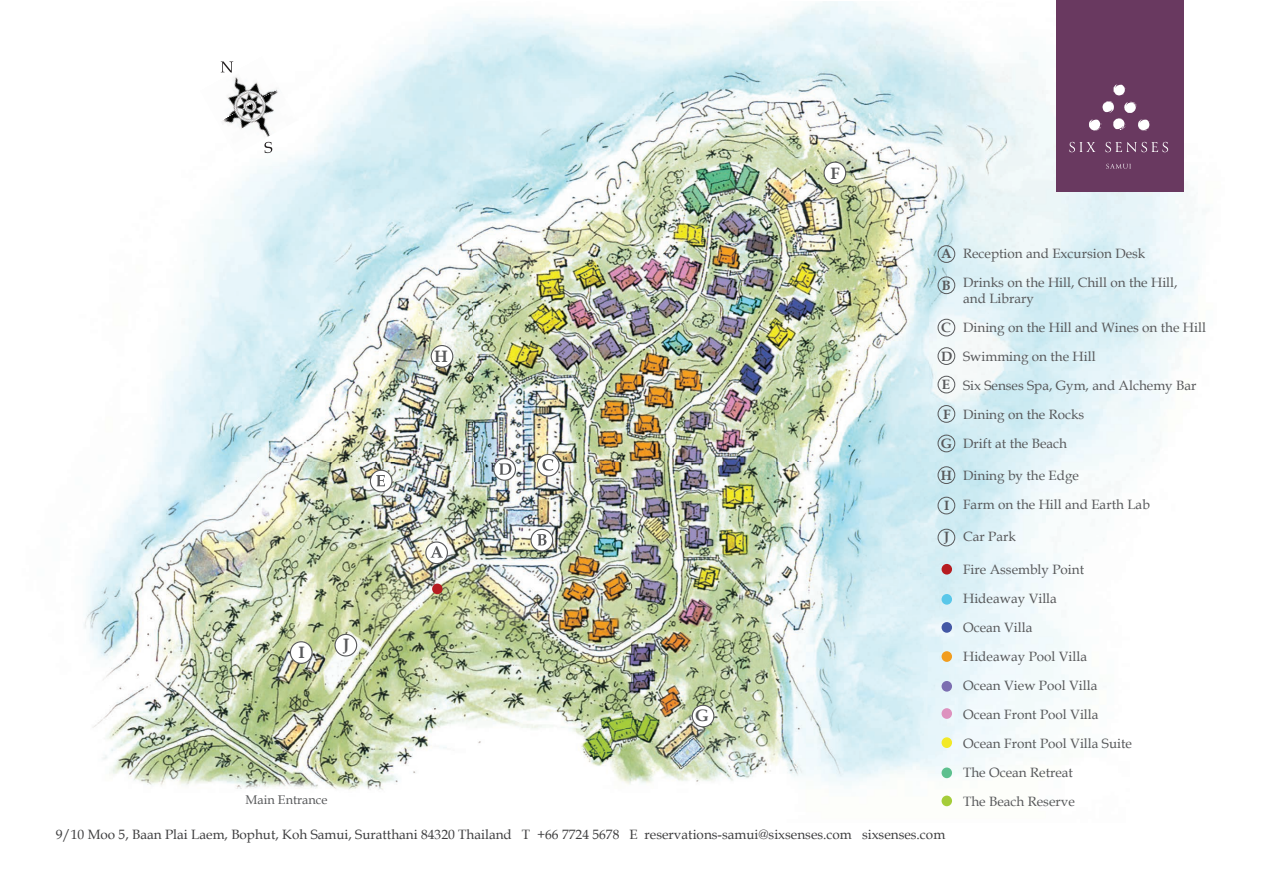
<style>
.page{position:relative;width:1263px;height:893px;background:#fff}
.page>*{position:absolute;margin:0;border:0;box-sizing:border-box;transform-origin:0 0}
.t1{font:700 16.5px "Book Antiqua";color:#57585a}
.t2{font:13.5px/29px "Book Antiqua";color:#57585a}
.t3{font:13.5px "Book Antiqua";color:#3e3e3f}
.t4{font:700 13.5px/28.3px "Book Antiqua";color:#57585a;text-align:justify}
.t5{font:12.6px "Book Antiqua";color:#57585a}
</style>
<div class="page">
<img style="left:84px;top:0;width:1115px;height:807px">
<svg style="left:426px;top:542px;width:21px;height:22px"></svg>
<div style="left:425px;top:541px;width:23px;height:23px;border:1px solid #57585a;border-radius:50%"></div>
<svg style="left:370px;top:470px;width:22px;height:22px"></svg>
<div style="left:370px;top:470px;width:22px;height:22px;border:1px solid #57585a;border-radius:50%"></div>
<svg style="left:494px;top:459px;width:21px;height:21px"></svg>
<div style="left:493px;top:458px;width:23px;height:23px;border:1px solid #57585a;border-radius:50%"></div>
<svg style="left:537px;top:454px;width:22px;height:22px"></svg>
<div style="left:537px;top:454px;width:23px;height:23px;border:1px solid #57585a;border-radius:50%"></div>
<svg style="left:531px;top:529px;width:22px;height:22px"></svg>
<div style="left:530px;top:529px;width:23px;height:22px;border:1px solid #57585a;border-radius:50%"></div>
<svg style="left:431px;top:546px;width:12px;height:12px"></svg>
<svg style="left:376px;top:475px;width:9px;height:11px"></svg>
<svg style="left:499px;top:463px;width:12px;height:12px"></svg>
<svg style="left:542px;top:459px;width:11px;height:12px"></svg>
<svg style="left:537px;top:534px;width:10px;height:11px"></svg>
<img style="left:218px;top:88px;width:79px;height:67px">
<img style="left:200px;top:56px;width:80px;height:67px">
<svg style="left:221px;top:61px;width:12px;height:12px"></svg>
<svg style="left:264px;top:142px;width:8px;height:11px"></svg>
<div style="left:432px;top:584px;width:11px;height:10px;background:#b61c20;border-radius:50%"></div>
<div style="left:824px;top:162px;width:22px;height:22px;background:#fff;border-radius:50%"></div>
<div style="left:823px;top:162px;width:23px;height:22px;border:1px solid #57585a;border-radius:50%"></div>
<div style="left:692px;top:705px;width:22px;height:22px;background:#fff;border-radius:50%"></div>
<div style="left:692px;top:705px;width:22px;height:22px;border:1px solid #57585a;border-radius:50%"></div>
<div style="left:431px;top:346px;width:22px;height:21px;background:#fff;border-radius:50%"></div>
<div style="left:431px;top:345px;width:22px;height:23px;border:1px solid #57585a;border-radius:50%"></div>
<div style="left:290px;top:642px;width:22px;height:21px;background:#fff;border-radius:50%"></div>
<div style="left:290px;top:641px;width:23px;height:23px;border:1px solid #57585a;border-radius:50%"></div>
<div style="left:335px;top:634px;width:22px;height:22px;background:#fff;border-radius:50%"></div>
<div style="left:334px;top:634px;width:23px;height:22px;border:1px solid #57585a;border-radius:50%"></div>
<div style="left:938px;top:245px;width:17px;height:18px;border:1px solid #57585a;border-radius:50%"></div>
<div style="left:938px;top:277px;width:17px;height:17px;border:1px solid #57585a;border-radius:50%"></div>
<div style="left:938px;top:319px;width:17px;height:17px;border:1px solid #57585a;border-radius:50%"></div>
<div style="left:938px;top:347px;width:17px;height:18px;border:1px solid #57585a;border-radius:50%"></div>
<div style="left:938px;top:376px;width:17px;height:17px;border:1px solid #57585a;border-radius:50%"></div>
<div style="left:938px;top:405px;width:17px;height:18px;border:1px solid #57585a;border-radius:50%"></div>
<div style="left:938px;top:435px;width:17px;height:17px;border:1px solid #57585a;border-radius:50%"></div>
<div style="left:938px;top:466px;width:17px;height:18px;border:1px solid #57585a;border-radius:50%"></div>
<div style="left:938px;top:497px;width:17px;height:17px;border:1px solid #57585a;border-radius:50%"></div>
<div style="left:938px;top:529px;width:17px;height:17px;border:1px solid #57585a;border-radius:50%"></div>
<div style="left:941px;top:564px;width:11px;height:11px;background:#b61c20;border-radius:50%"></div>
<div style="left:941px;top:594px;width:11px;height:11px;background:#59c7e9;border-radius:50%"></div>
<div style="left:941px;top:651px;width:11px;height:11px;background:#f19d1f;border-radius:50%"></div>
<div style="left:941px;top:622px;width:11px;height:11px;background:#4458a5;border-radius:50%"></div>
<div style="left:941px;top:681px;width:11px;height:11px;background:#7c6fb1;border-radius:50%"></div>
<div style="left:941px;top:708px;width:11px;height:11px;background:#dd92bf;border-radius:50%"></div>
<div style="left:941px;top:737px;width:11px;height:11px;background:#f2e927;border-radius:50%"></div>
<div style="left:941px;top:767px;width:11px;height:11px;background:#5dc08f;border-radius:50%"></div>
<div style="left:941px;top:796px;width:11px;height:10px;background:#a5cd39;border-radius:50%"></div>
<div style="left:1056px;top:0;width:127px;height:191px;background:#693960"></div>
<svg style="left:1106px;top:164px;width:25px;height:5px"></svg>
<svg style="left:1069px;top:142px;width:26px;height:10px"></svg>
<svg style="left:1105px;top:142px;width:63px;height:10px"></svg>
<svg style="left:1113px;top:84px;width:12px;height:11px"></svg>
<svg style="left:1089px;top:101px;width:60px;height:30px"></svg>
<p class="t1" style="left:831px;top:162px;width:11px">F</p>
<p class="t1" style="left:434px;top:345px;width:15px">H</p>
<p class="t1" style="left:298px;top:641px;width:8px">I</p>
<p class="t1" style="left:343px;top:634px;width:8px">J</p>
<p class="t5" style="left:246px;top:791px;width:83px">Main Entrance</p>
<p class="t1" style="left:695px;top:704px;width:15px">G</p>
<p class="t4" style="left:941px;top:239px;width:12px">A</p>
<p class="t4" style="left:942px;top:272px;width:11px">B</p>
<p class="t4" style="left:941px;top:314px;width:13px">C D E</p>
<p class="t4" style="left:941px;top:399px;width:13px;line-height:29.5px">F<br>G</p>
<p class="t4" style="left:941px;top:461px;width:13px">H</p>
<p class="t4" style="left:944px;top:492px;width:7px">I</p>
<p class="t4" style="left:944px;top:522px;width:7px">J</p>
<p class="t3" style="left:56px;top:825px;width:891px">9/10 Moo 5, Baan Plai Laem, Bophut, Koh Samui, Suratthani 84320 Thailand T +66 7724 5678 E reservations-samui@sixsenses.com sixsenses.com</p>
<p class="t2" style="left:963px;top:238px;width:216px">Reception and Excursion Desk<br>Drinks on the Hill, Chill on the Hill,</p>
<p class="t2" style="left:963px;top:283px;width:244px">and Library<br>Dining on the Hill and Wines on the Hill<br>Swimming on the Hill<br>Six Senses Spa, Gym, and Alchemy Bar<br>Dining on the Rocks<br>Drift at the Beach</p>
<p class="t2" style="left:963px;top:461px;width:188px">Dining by the Edge<br>Farm on the Hill and Earth Lab</p>
<p class="t2" style="left:963px;top:522px;width:54px">Car Park</p>
<p class="t2" style="left:963px;top:554px;width:170px">Fire Assembly Point<br>Hideaway Villa<br>Ocean Villa<br>Hideaway Pool Villa<br>Ocean View Pool Villa<br>Ocean Front Pool Villa<br>Ocean Front Pool Villa Suite<br>The Ocean Retreat<br>The Beach Reserve</p>
</div>
